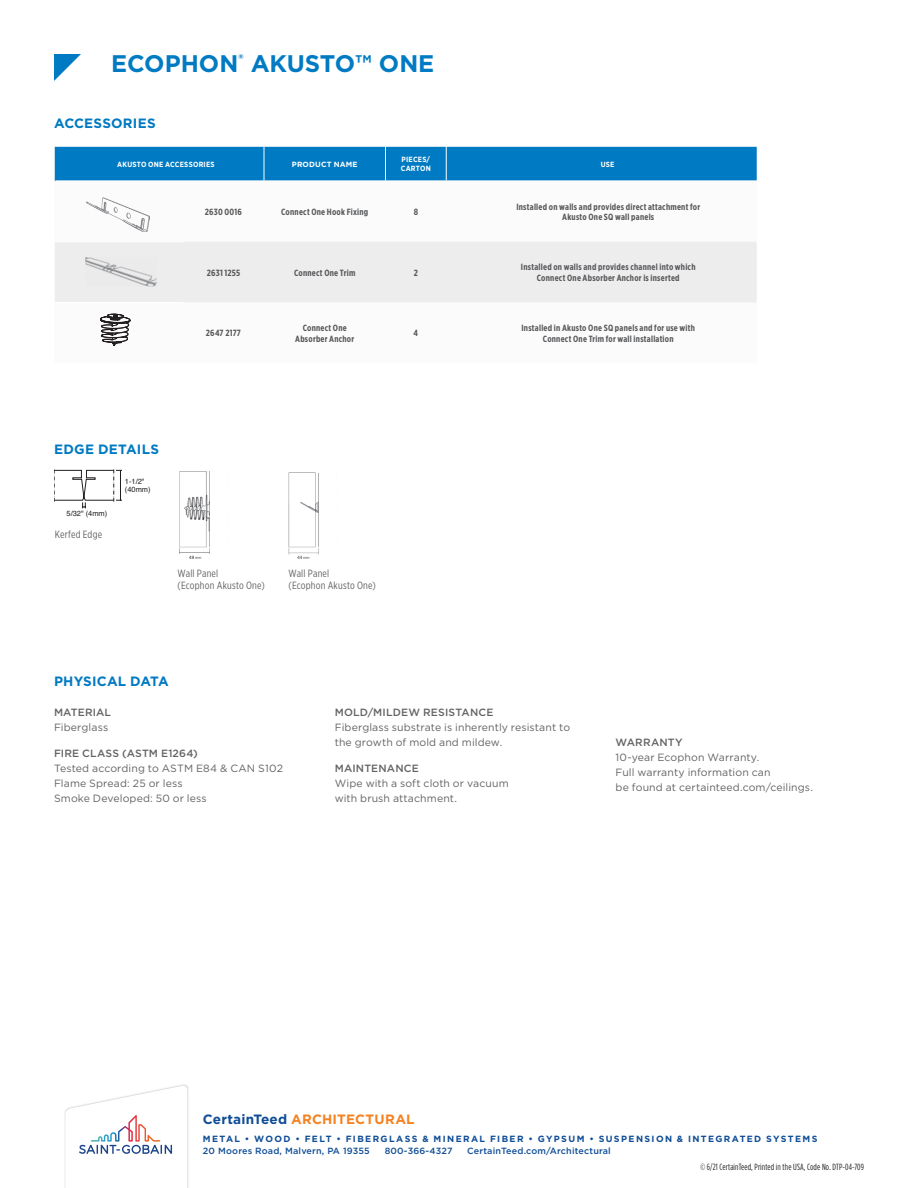
<style>
.page{position:relative;width:918px;height:1188px;background:#fff}
.page>*{position:absolute;margin:0;border:0;box-sizing:border-box;transform-origin:0 0}
.t1{font:700 24px "Gotham";color:#007bc3}
.t2{font:700 13.5px "Gotham";letter-spacing:.015em;color:#007ac2}
.t3{font:700 13.5px "Gotham";letter-spacing:.015em;color:#f58220}
.t4{font:10.5px/15px "Gotham";letter-spacing:.01em;color:#636366}
.t5{font:500 10.5px "Gotham";letter-spacing:.015em;color:#636366}
.t6{font:10.5px/12px "Gotham X Narrow";letter-spacing:.02em;color:#636366}
.t7{font:700 9px/10.5px "Gotham X Narrow";letter-spacing:.025em;color:#57585a;text-align:center}
.t8{font:700 9px "Gotham";letter-spacing:.15em;color:#0f4d96}
.t9{font:500 9px "Gotham";letter-spacing:.02em;color:#0f4d96}
.t10{font:9px "Gotham Condensed";letter-spacing:.015em;color:#231f20}
.t11{font:700 7.5px/9px "Gotham Narrow";letter-spacing:.03em;color:#fff}
.t12{font:7.5px/8.4px "Helvetica";color:#231f20}
.t13{font:700 7.5px "Gotham";letter-spacing:.02em;color:#fff}
.s1{color:#0f4d96}
</style>
<div class="page">
<svg style="left:54px;top:54px;width:27px;height:27px"></svg>
<img style="left:64px;top:1084px;width:125px;height:104px">
<svg style="left:65px;top:1085px;width:122px;height:103px"></svg>
<div style="left:55px;top:147px;width:702px;height:34px;background:#007ac2"></div>
<hr style="left:264px;top:147px;width:1px;height:34px;background:#fff">
<hr style="left:385px;top:147px;width:1px;height:34px;background:#fff">
<hr style="left:446px;top:147px;width:1px;height:34px;background:#fff">
<div style="left:82px;top:304px;width:73px;height:54px;background:#fbfbfb"></div>
<svg style="left:54px;top:469px;width:68px;height:40px"></svg>
<img style="left:87px;top:197px;width:63px;height:35px">
<div style="left:55px;top:242px;width:702px;height:60px;background:#ededee"></div>
<img style="left:85px;top:257px;width:72px;height:29px">
<svg style="left:100px;top:314px;width:30px;height:32px"></svg>
<img style="left:288px;top:472px;width:31px;height:87px">
<img style="left:180px;top:471px;width:30px;height:87px">
<h1 class="t1" style="left:111px;top:48px;width:325px">ECOPHON<sup>®</sup> AKUSTO™ ONE</h1>
<h2 class="t2" style="left:54px;top:114px;width:103px">ACCESSORIES</h2>
<p class="t11" style="left:117px;top:159px;width:99px">AKUSTO ONE ACCESSORIES</p>
<p class="t13" style="left:292px;top:159px;width:67px">PRODUCT NAME</p>
<p class="t11" style="left:401px;top:155px;width:32px">PIECES/<br>CARTON</p>
<p class="t11" style="left:601px;top:159px;width:15px">USE</p>
<p class="t7" style="left:205px;top:206px;width:39px">2630 0016</p>
<p class="t7" style="left:281px;top:206px;width:89px">Connect One Hook Fixing</p>
<p class="t7" style="left:414px;top:206px;width:6px">8</p>
<p class="t7" style="left:516px;top:201px;width:185px">Installed on walls and provides direct attachment for<br>Akusto One SQ wall panels</p>
<p class="t7" style="left:207px;top:267px;width:35px">2631 1255</p>
<p class="t7" style="left:294px;top:267px;width:63px">Connect One Trim</p>
<p class="t7" style="left:414px;top:267px;width:6px">2</p>
<p class="t7" style="left:521px;top:262px;width:176px">Installed on walls and provides channel into which<br>Connect One Absorber Anchor is inserted</p>
<p class="t7" style="left:206px;top:328px;width:37px">2647 2177</p>
<p class="t7" style="left:295px;top:323px;width:61px">Connect One<br>Absorber Anchor</p>
<p class="t7" style="left:414px;top:328px;width:6px">4</p>
<p class="t7" style="left:521px;top:323px;width:175px">Installed in Akusto One SQ panels and for use with<br>Connect One Trim for wall installation</p>
<h2 class="t2" style="left:54px;top:440px;width:107px">EDGE DETAILS</h2>
<p class="t12" style="left:67px;top:510px;width:42px">5/32" (4mm)</p>
<p class="t6" style="left:55px;top:528px;width:49px">Kerfed Edge</p>
<p class="t12" style="left:125px;top:477px;width:27px">1-1/2" (40mm)</p>
<p class="t6" style="left:178px;top:567px;width:89px">Wall Panel<br>(Ecophon Akusto One)</p>
<p class="t6" style="left:289px;top:567px;width:89px">Wall Panel<br>(Ecophon Akusto One)</p>
<h2 class="t2" style="left:54px;top:672px;width:116px">PHYSICAL DATA</h2>
<p class="t5" style="left:54px;top:706px;width:59px">MATERIAL</p>
<p class="t4" style="left:54px;top:720px;width:56px">Fiberglass</p>
<p class="t5" style="left:54px;top:746px;width:145px">FIRE CLASS (ASTM E1264)</p>
<p class="t4" style="left:54px;top:761px;width:230px">Tested according to ASTM E84 &amp; CAN S102<br>Flame Spread: 25 or less<br>Smoke Developed: 50 or less</p>
<p class="t5" style="left:335px;top:706px;width:160px">MOLD/MILDEW RESISTANCE</p>
<p class="t4" style="left:335px;top:720px;width:237px">Fiberglass substrate is inherently resistant to the growth of mold and mildew.</p>
<p class="t5" style="left:335px;top:761px;width:86px">MAINTENANCE</p>
<p class="t4" style="left:335px;top:776px;width:175px">Wipe with a soft cloth or vacuum with brush attachment.</p>
<p class="t5" style="left:616px;top:736px;width:69px">WARRANTY</p>
<p class="t4" style="left:616px;top:750px;width:199px">10-year Ecophon Warranty.<br>Full warranty information can<br>be found at certainteed.com/ceilings.</p>
<h2 class="t3" style="left:203px;top:1110px;width:213px"><span class="s1">CertainTeed</span> ARCHITECTURAL</h2>
<p class="t8" style="left:203px;top:1133px;width:616px">METAL • WOOD • FELT • FIBERGLASS &amp; MINERAL FIBER • GYPSUM • SUSPENSION &amp; INTEGRATED SYSTEMS</p>
<p class="t9" style="left:203px;top:1145px;width:169px">20 Moores Road, Malvern, PA 19355</p>
<p class="t9" style="left:385px;top:1145px;width:69px">800-366-4327</p>
<p class="t9" style="left:467px;top:1145px;width:145px">CertainTeed.com/Architectural</p>
<p class="t10" style="left:700px;top:1161px;width:165px">© 6/21 CertainTeed, Printed in the USA, Code No. DTP-04-709</p>
</div>
